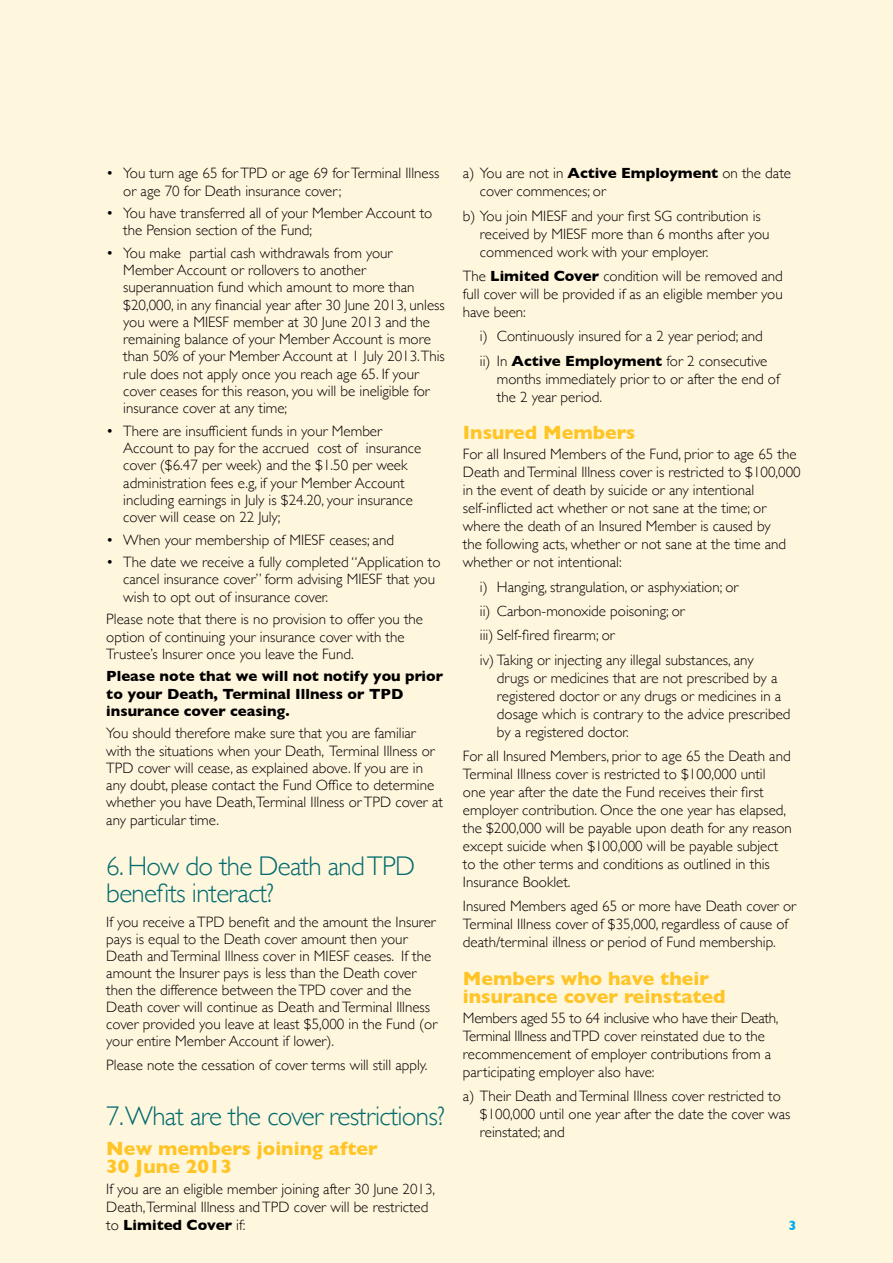
<style>
.page{position:relative;width:893px;height:1263px;background:#fff6de}
.page>*{position:absolute;margin:0;border:0;box-sizing:border-box;transform-origin:0 0}
.t1{font:300 27px/27px "Gill Sans";letter-spacing:-.025em;color:#006b6e}
.t2{font:700 19.5px/18px "Gill Sans";color:#ffc425}
.t3{font:300 15px/18px "Gill Sans";color:#000}
.t4{font:700 15px/17.2px "Gill Sans";color:#000}
.t5{font:700 13.5px "Gill Sans";color:#00aeef}
.s1{font-weight:700}
</style>
<div class="page">
<p class="t3" style="left:123px;top:164px;width:318px;line-height:17.2px;text-indent:-17px">• You turn age 65 for TPD or age 69 for Terminal Illness or age 70 for Death insurance cover;</p>
<p class="t3" style="left:123px;top:204px;width:311px;line-height:17.2px;text-indent:-17px">• You have transferred all of your Member Account to the Pension section of the Fund;</p>
<p class="t3" style="left:123px;top:244px;width:323px;line-height:17.2px;text-indent:-17px">• You make partial cash withdrawals from your Member Account or rollovers to another superannuation fund which amount to more than $20,000, in any financial year after 30 June 2013, unless you were a MIESF member at 30 June 2013 and the remaining balance of your Member Account is more than 50% of your Member Account at 1 July 2013.This rule does not apply once you reach age 65. If your cover ceases for this reason, you will be ineligible for insurance cover at any time;</p>
<p class="t3" style="left:123px;top:422px;width:299px;line-height:17.2px;text-indent:-17px">• There are insufficient funds in your Member Account to pay for the accrued cost of insurance cover ($6.47 per week) and the $1.50 per week administration fees e.g, if your Member Account including earnings in July is $24.20, your insurance cover will cease on 22 July;</p>
<p class="t3" style="left:106px;top:530px;width:289px">• When your membership of MIESF ceases; and</p>
<p class="t3" style="left:123px;top:553px;width:319px;line-height:17.2px;text-indent:-17px">• The date we receive a fully completed “Application to cancel insurance cover” form advising MIESF that you wish to opt out of insurance cover.</p>
<p class="t3" style="left:106px;top:610px;width:318px;line-height:17.2px">Please note that there is no provision to offer you the option of continuing your insurance cover with the<br>Trustee’s Insurer once you leave the Fund.</p>
<p class="t4" style="left:106px;top:667px;width:338px">Please note that we will not notify you prior to your Death, Terminal Illness or TPD insurance cover ceasing.</p>
<p class="t3" style="left:106px;top:724px;width:338px;line-height:17.2px">You should therefore make sure that you are familiar with the situations when your Death, Terminal Illness or TPD cover will cease, as explained above. If you are in any doubt, please contact the Fund Office to determine whether you have Death,Terminal Illness or TPD cover at any particular time.</p>
<h1 class="t1" style="left:106px;top:851px;width:310px">6. How do the Death and TPD benefits interact?</h1>
<p class="t3" style="left:106px;top:913px;width:333px;line-height:16.8px">If you receive a TPD benefit and the amount the Insurer pays is equal to the Death cover amount then your Death and Terminal Illness cover in MIESF ceases. If the amount the Insurer pays is less than the Death cover then the difference between the TPD cover and the Death cover will continue as Death and Terminal Illness cover provided you leave at least $5,000 in the Fund (or your entire Member Account if lower).</p>
<p class="t3" style="left:106px;top:1055px;width:323px">Please note the cessation of cover terms will still apply.</p>
<h1 class="t1" style="left:106px;top:1101px;width:340px">7.What are the cover restrictions?</h1>
<h2 class="t2" style="left:106px;top:1139px;width:273px">New members joining after<br>30 June 2013</h2>
<p class="t3" style="left:106px;top:1179px;width:330px">If you are an eligible member joining after 30 June 2013,<br>Death,Terminal Illness and TPD cover will be restricted to <span class="s1">Limited Cover</span> if:</p>
<p class="t3" style="left:480px;top:164px;width:313px;text-indent:-17px">a) You are not in <span class="s1">Active Employment</span> on the date cover commences; or</p>
<p class="t3" style="left:480px;top:206px;width:291px;text-indent:-17px">b) You join MIESF and your first SG contribution is received by MIESF more than 6 months after you commenced work with your employer.</p>
<p class="t3" style="left:463px;top:266px;width:322px;text-align:justify">The <span class="s1">Limited Cover</span> condition will be removed and full cover will be provided if as an eligible member you have been:</p>
<p class="t3" style="left:480px;top:324px;width:289px;line-height:24.3px">i) Continuously insured for a 2 year period; and ii) In <span class="s1">Active Employment</span> for 2 consecutive</p>
<p class="t3" style="left:497px;top:369px;width:284px">months immediately prior to or after the end of the 2 year period.</p>
<h2 class="t2" style="left:463px;top:423px;width:174px">Insured Members</h2>
<p class="t3" style="left:463px;top:444px;width:339px">For all Insured Members of the Fund, prior to age 65 the Death and Terminal Illness cover is restricted to $100,000 in the event of death by suicide or any intentional self-inflicted act whether or not sane at the time; or where the death of an Insured Member is caused by<br>the following acts, whether or not sane at the time and whether or not intentional:</p>
<p class="t3" style="left:480px;top:574px;width:275px;line-height:24.3px">i) Hanging, strangulation, or asphyxiation; or<br>ii) Carbon-monoxide poisoning; or<br>iii) Self-fired firearm; or<br>iv) Taking or injecting any illegal substances, any</p>
<p class="t3" style="left:497px;top:668px;width:295px">drugs or medicines that are not prescribed by a registered doctor or any drugs or medicines in a dosage which is contrary to the advice prescribed by a registered doctor.</p>
<p class="t3" style="left:463px;top:746px;width:331px">For all Insured Members, prior to age 65 the Death and Terminal Illness cover is restricted to $100,000 until one year after the date the Fund receives their first employer contribution. Once the one year has elapsed, the $200,000 will be payable upon death for any reason except suicide when $100,000 will be payable subject to the other terms and conditions as outlined in this Insurance Booklet.</p>
<p class="t3" style="left:463px;top:897px;width:335px">Insured Members aged 65 or more have Death cover or<br>Terminal Illness cover of $35,000, regardless of cause of death/terminal illness or period of Fund membership.</p>
<h2 class="t2" style="left:463px;top:968px;width:264px">Members who have their insurance cover reinstated</h2>
<p class="t3" style="left:463px;top:1008px;width:317px">Members aged 55 to 64 inclusive who have their Death, Terminal Illness and TPD cover reinstated due to the recommencement of employer contributions from a participating employer also have:</p>
<p class="t3" style="left:480px;top:1086px;width:312px;text-indent:-17px">a) Their Death and Terminal Illness cover restricted to $100,000 until one year after the date the cover was reinstated; and</p>
<p class="t5" style="left:788px;top:1214px;width:10px">3</p>
</div>
